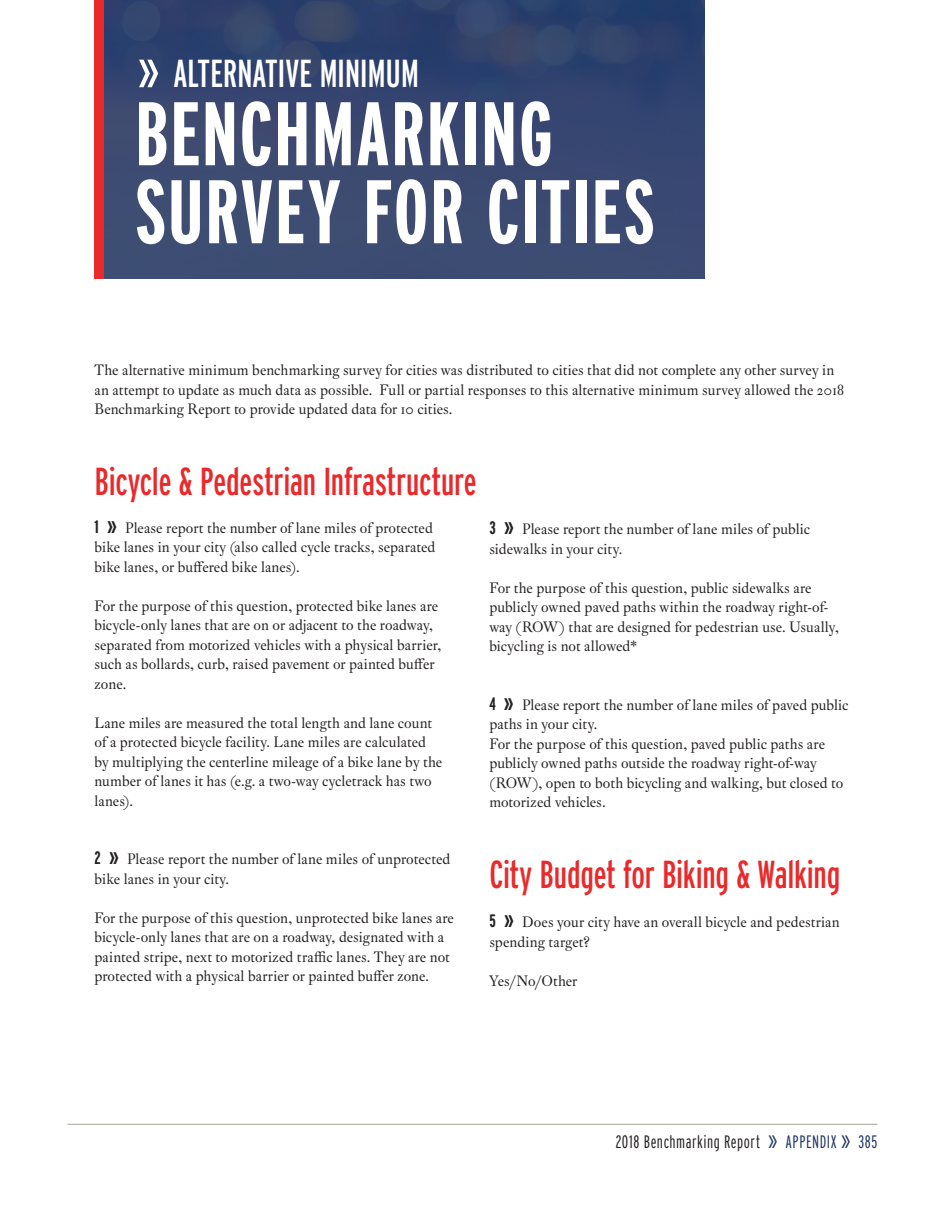
<style>
.page{position:relative;width:945px;height:1215px;background:#fff}
.page>*{position:absolute;margin:0;border:0;box-sizing:border-box;transform-origin:0 0}
.t1{font:700 extra-condensed 90px/78px "Interstate";letter-spacing:.015em;color:#fff}
.t2{font:extra-condensed 39px "Interstate";letter-spacing:-.005em;color:#e9292a}
.t3{font:extra-condensed 39px "Interstate";letter-spacing:-.01em;color:#fff}
.t4{font:300 extra-condensed 18px "Interstate";letter-spacing:.03em;color:#231f20}
.t5{font:15px/19.5px "Fleischman BT Pro";letter-spacing:.005em;color:#231f20}
.s1{font-size:52.5px}
.s2{font-family:"Interstate";font-weight:700;font-stretch:extra-condensed;font-size:18px}
.s3{font-family:"Interstate";font-weight:700;font-stretch:extra-condensed;font-size:22.5px}
.s4{font-size:24px;color:#1e3662}
.s5{color:#1e3662}
</style>
<div class="page">
<hr style="left:68px;top:1124px;width:810px;height:1px;background:#a6a596">
<img style="left:104px;top:0;width:601px;height:278px">
<div style="left:94px;top:0;width:10px;height:278px;background:#e9292a"></div>
<p class="t3" style="left:138px;top:50px;width:283px"><span class="s1">»</span> ALTERNATIVE MINIMUM</p>
<p class="t1" style="left:135px;top:94px;width:522px">BENCHMARKING<br>SURVEY FOR CITIES</p>
<p class="t5" style="left:94px;top:360px;width:751px">The alternative minimum benchmarking survey for cities was distributed to cities that did not complete any other survey in an attempt to update as much data as possible. Full or partial responses to this alternative minimum survey allowed the 2018<br>Benchmarking Report to provide updated data for 10 cities.</p>
<p class="t2" style="left:94px;top:458px;width:384px">Bicycle &amp; Pedestrian Infrastructure</p>
<p class="t5" style="left:94px;top:518px;width:343px"><span class="s2">1</span> <span class="s3">»</span> Please report the number of lane miles of protected bike lanes in your city (also called cycle tracks, separated bike lanes, or buffered bike lanes).</p>
<p class="t5" style="left:94px;top:596px;width:348px">For the purpose of this question, protected bike lanes are bicycle-only lanes that are on or adjacent to the roadway, separated from motorized vehicles with a physical barrier, such as bollards, curb, raised pavement or painted buffer zone.</p>
<p class="t5" style="left:94px;top:713px;width:349px">Lane miles are measured the total length and lane count of a protected bicycle facility. Lane miles are calculated by multiplying the centerline mileage of a bike lane by the number of lanes it has (e.g. a two-way cycletrack has two lanes).</p>
<p class="t5" style="left:489px;top:519px;width:322px"><span class="s2">3</span> <span class="s3">»</span> Please report the number of lane miles of public sidewalks in your city.</p>
<p class="t5" style="left:489px;top:578px;width:351px">For the purpose of this question, public sidewalks are publicly owned paved paths within the roadway right-of&shy;way (ROW) that are designed for pedestrian use. Usually, bicycling is not allowed*</p>
<p class="t5" style="left:489px;top:695px;width:361px"><span class="s2">4</span> <span class="s3">»</span> Please report the number of lane miles of paved public paths in your city.</p>
<p class="t5" style="left:489px;top:734px;width:356px">For the purpose of this question, paved public paths are publicly owned paths outside the roadway right-of-way (ROW), open to both bicycling and walking, but closed to motorized vehicles.</p>
<p class="t5" style="left:94px;top:849px;width:358px"><span class="s2">2</span> <span class="s3">»</span> Please report the number of lane miles of unprotected bike lanes in your city.</p>
<p class="t5" style="left:94px;top:908px;width:361px">For the purpose of this question, unprotected bike lanes are bicycle-only lanes that are on a roadway, designated with a painted stripe, next to motorized traffic lanes. They are not protected with a physical barrier or painted buffer zone.</p>
<p class="t2" style="left:489px;top:851px;width:352px">City Budget for Biking &amp; Walking</p>
<p class="t5" style="left:489px;top:912px;width:352px"><span class="s2">5</span> <span class="s3">»</span> Does your city have an overall bicycle and pedestrian spending target?</p>
<p class="t5" style="left:489px;top:971px;width:90px">Yes/No/Other</p>
<p class="t4" style="left:616px;top:1130px;width:263px">2018 Benchmarking Report <span class="s4">»</span> <span class="s5">APPENDIX</span> <span class="s4">»</span> <span class="s5">385</span></p>
</div>
